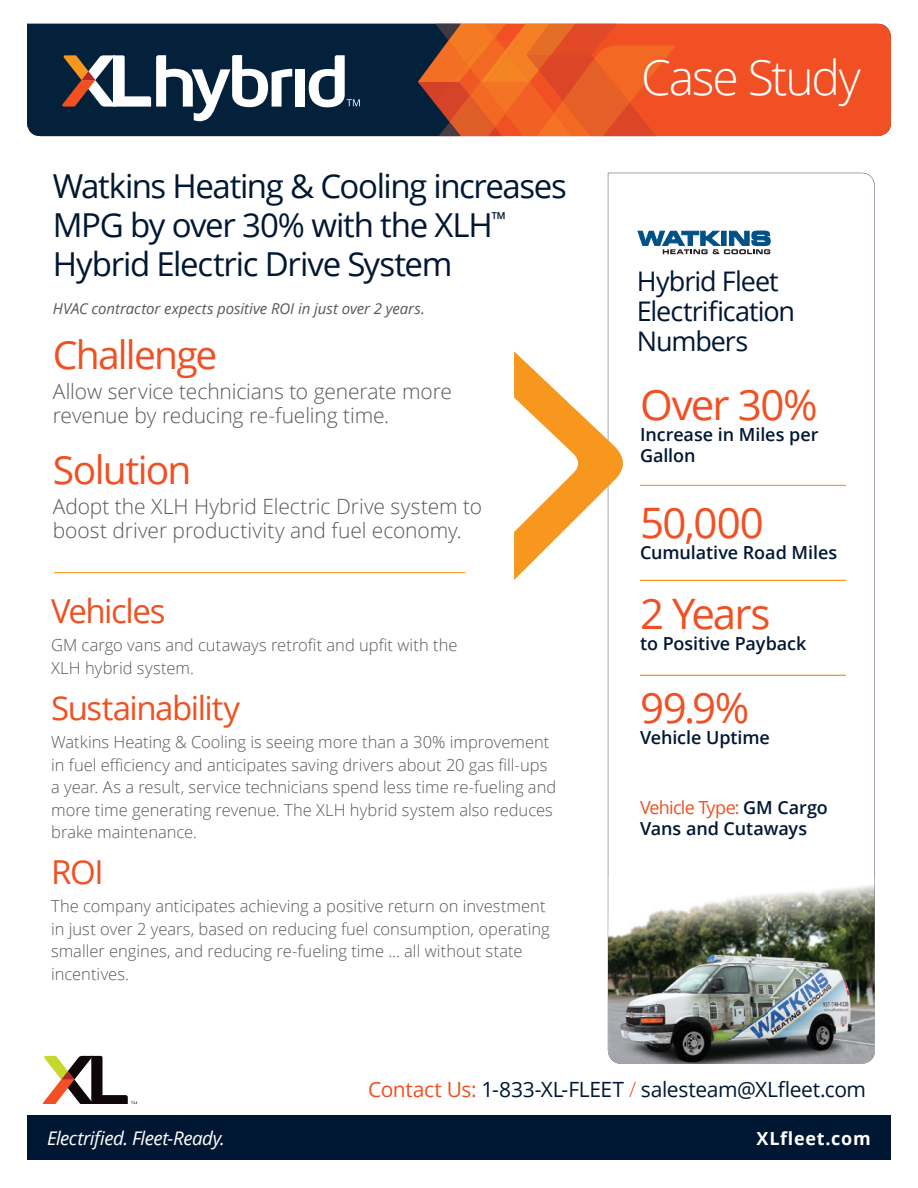
<style>
.page{position:relative;width:918px;height:1188px;background:#fff}
.page>*{position:absolute;margin:0;border:0;box-sizing:border-box;transform-origin:0 0}
.t1{font:300 48px "Open Sans";letter-spacing:-.045em;color:#fff}
.t2{font:42px "Open Sans";letter-spacing:-.035em;color:#f05022}
.t3{font:39px "Open Sans";letter-spacing:-.045em;color:#f05022}
.t4{font:33px/39px "Open Sans";letter-spacing:-.04em;color:#001733}
.t5{font:33px "Open Sans";letter-spacing:-.045em;color:#f05022}
.t6{font:27px/30px "Open Sans";letter-spacing:-.035em;color:#001733}
.t7{font:300 21px/24px "Open Sans";letter-spacing:-.005em;color:#57585a}
.t8{font:21px "Open Sans";letter-spacing:-.015em;color:#001733}
.t9{font:italic 18.75px "Open Sans";letter-spacing:-.03em;color:#fff}
.t10{font:600 18px/21px "Open Sans";letter-spacing:-.005em;color:#001733}
.t11{font:700 18px "Open Sans";letter-spacing:.04em;color:#fff}
.t12{font:300 16.5px/22.5px "Open Sans";color:#57585a}
.t13{font:italic 15px "Open Sans";color:#57585a}
.s1{font-weight:400;color:#f05022}
.s2{color:#f05022}
.s3{font-weight:300;color:#f05022}
</style>
<div class="page">
<div style="left:676px;top:24px;width:215px;height:112px;background:#f05024"></div>
<div style="left:27px;top:24px;width:391px;height:112px;background:#04213c"></div>
<svg style="left:418px;top:24px;width:258px;height:112px;background:#d85926"></svg>
<div style="left:295px;top:69px;width:10px;height:38px;background:#fff"></div>
<svg style="left:62px;top:55px;width:230px;height:66px"></svg>
<svg style="left:309px;top:55px;width:51px;height:52px"></svg>
<div style="left:27px;top:1116px;width:864px;height:44px;background:#001733"></div>
<svg style="left:42px;top:1056px;width:95px;height:48px"></svg>
<svg style="left:608px;top:173px;width:267px;height:704px"></svg>
<svg style="left:514px;top:351px;width:109px;height:229px"></svg>
<hr style="left:54px;top:572px;width:411px;height:1px;background:#f7971d">
<img style="left:661px;top:891px;width:160px;height:172px">
<img style="left:608px;top:877px;width:53px;height:187px">
<img style="left:821px;top:877px;width:54px;height:187px">
<img style="left:661px;top:1063px;width:161px;height:1px">
<svg style="left:640px;top:580px;width:206px;height:1px"></svg>
<svg style="left:640px;top:675px;width:206px;height:1px"></svg>
<svg style="left:640px;top:485px;width:206px;height:1px"></svg>
<svg style="left:638px;top:231px;width:133px;height:23px"></svg>
<h3 class="t4" style="left:53px;top:166px;width:516px">Watkins Heating &amp; Cooling increases<br>MPG by over 30% with the XLH<sup>™<br></sup>Hybrid Electric Drive System</h3>
<p class="t13" style="left:53px;top:299px;width:374px">HVAC contractor expects positive ROI in just over 2 years.</p>
<h3 class="t3" style="left:53px;top:328px;width:166px">Challenge</h3>
<p class="t7" style="left:53px;top:379px;width:401px">Allow service technicians to generate more revenue by reducing re-fueling time.</p>
<h3 class="t3" style="left:53px;top:444px;width:140px">Solution</h3>
<p class="t7" style="left:53px;top:494px;width:431px">Adopt the XLH Hybrid Electric Drive system to boost driver productivity and fuel economy.</p>
<h3 class="t5" style="left:51px;top:588px;width:116px">Vehicles</h3>
<p class="t12" style="left:51px;top:634px;width:408px">GM cargo vans and cutaways retrofit and upfit with the<br>XLH hybrid system.</p>
<h3 class="t5" style="left:51px;top:685px;width:191px">Sustainability</h3>
<p class="t12" style="left:51px;top:731px;width:507px">Watkins Heating &amp; Cooling is seeing more than a 30% improvement in fuel efficiency and anticipates saving drivers about 20 gas fill-ups a year. As a result, service technicians spend less time re-fueling and more time generating revenue. The XLH hybrid system also reduces brake maintenance.</p>
<h3 class="t5" style="left:51px;top:849px;width:54px">ROI</h3>
<p class="t12" style="left:51px;top:895px;width:500px">The company anticipates achieving a positive return on investment in just over 2 years, based on reducing fuel consumption, operating smaller engines, and reducing re-fueling time ... all without state incentives.</p>
<h1 class="t1" style="left:641px;top:45px;width:221px">Case Study</h1>
<h3 class="t6" style="left:637px;top:265px;width:160px">Hybrid Fleet<br>Electrification<br>Numbers</h3>
<h2 class="t2" style="left:640px;top:376px;width:179px">Over 30%</h2>
<p class="t10" style="left:640px;top:423px;width:180px">Increase in Miles per<br>Gallon</p>
<h2 class="t2" style="left:640px;top:494px;width:125px">50,000</h2>
<p class="t10" style="left:640px;top:542px;width:199px">Cumulative Road Miles</p>
<h2 class="t2" style="left:640px;top:585px;width:132px">2 Years</h2>
<p class="t10" style="left:640px;top:633px;width:168px">to Positive Payback</p>
<h2 class="t2" style="left:640px;top:679px;width:111px">99.9%</h2>
<p class="t10" style="left:640px;top:726px;width:131px">Vehicle Uptime</p>
<p class="t10" style="left:640px;top:796px;width:189px"><span class="s1">Vehicle Type:</span> GM Cargo<br>Vans and Cutaways</p>
<p class="t8" style="left:368px;top:1075px;width:500px"><span class="s2">Contact Us:</span> 1-833-XL-FLEET <span class="s3">/</span> salesteam@XLfleet.com</p>
<p class="t9" style="left:47px;top:1125px;width:179px">Electrified. Fleet-Ready.</p>
<p class="t11" style="left:757px;top:1125px;width:116px">XLfleet.com</p>
</div>
